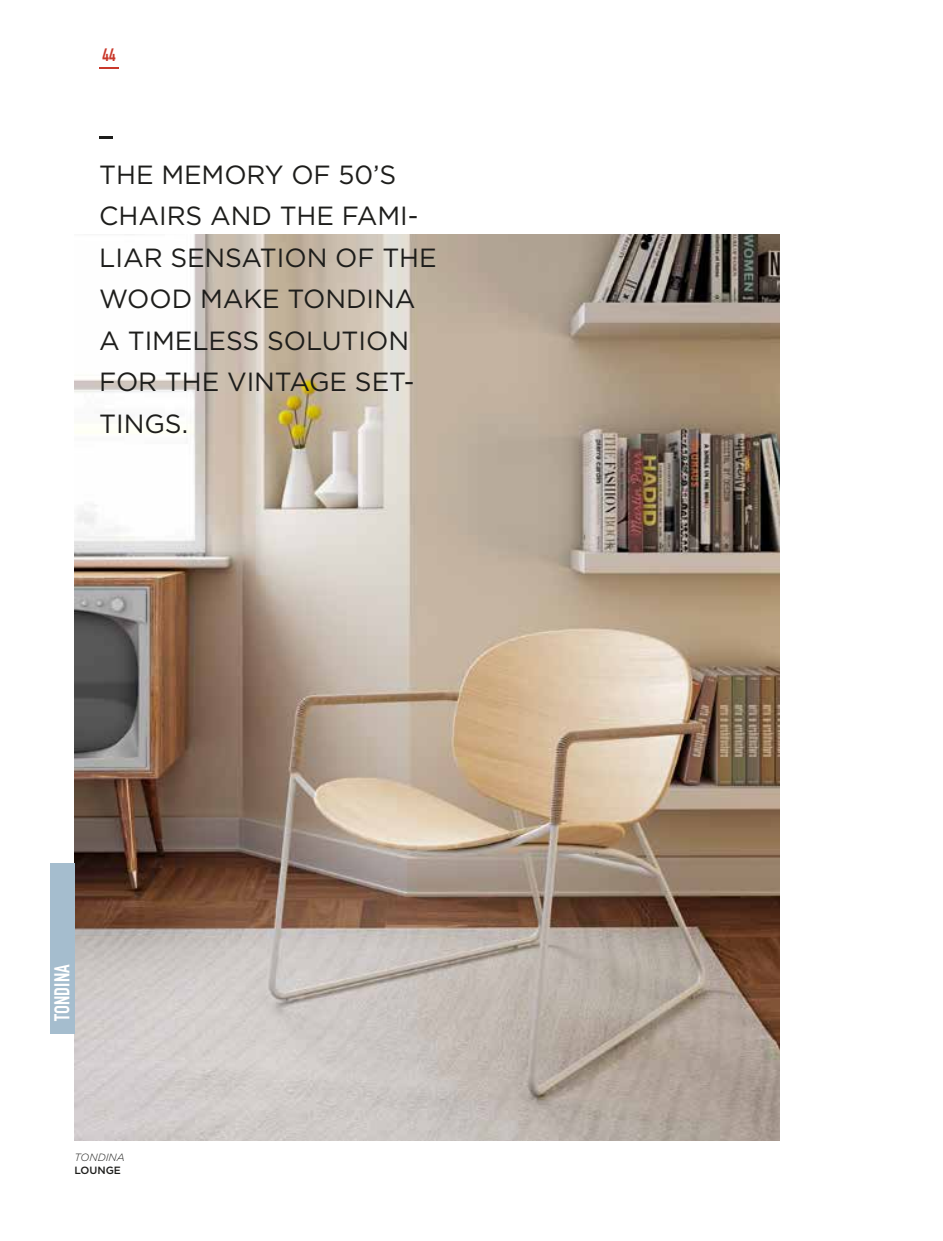
<style>
.page{position:relative;width:943px;height:1241px;background:#fff}
.page>*{position:absolute;margin:0;border:0;box-sizing:border-box;transform-origin:0 0}
.t1{font:26.25px/41.5px "Gotham";letter-spacing:-.005em;color:#1d1d1b}
.t2{font:700 21px "DIN Condensed";color:#fff}
.t3{font:700 17.5px "DIN Condensed";color:#c9382a}
.t4{font:italic 300 10.5px "Gotham";color:#1d1d1b}
.t5{font:500 10.5px "Gotham";color:#1d1d1b}
</style>
<div class="page">
<img style="left:74px;top:234px;width:705px;height:906px">
<svg style="left:99px;top:136px;width:13px;height:3px"></svg>
<div style="left:50px;top:863px;width:24px;height:170px;background:#a5bdce"></div>
<hr style="left:99px;top:67px;width:20px;height:2px;background:#c9382a">
<p class="t3" style="left:102px;top:45px;width:14px">44</p>
<p class="t1" style="left:99px;top:153px;width:19px">THE</p>
<p class="t1" style="left:161px;top:153px;width:21px">MEMORY</p>
<p class="t1" style="left:291px;top:153px;width:103px">OF 50’S</p>
<p class="t1" style="left:99px;top:194px;width:18px">CHAIRS</p>
<p class="t1" style="left:99px;top:194px;width:339px;text-indent:111px">AND THE FAMI-<br>LIAR SENSATION OF THE<br>WOOD MAKE TONDINA<br>A TIMELESS SOLUTION<br>FOR THE VINTAGE SET-<br>TINGS.</p>
<p class="t2" style="left:50px;top:1020px;width:58px;rotate:-90deg">TONDINA</p>
<p class="t4" style="left:74px;top:1150px;width:52px">TONDINA</p>
<p class="t5" style="left:74px;top:1163px;width:40px">LOUNGE</p>
</div>
